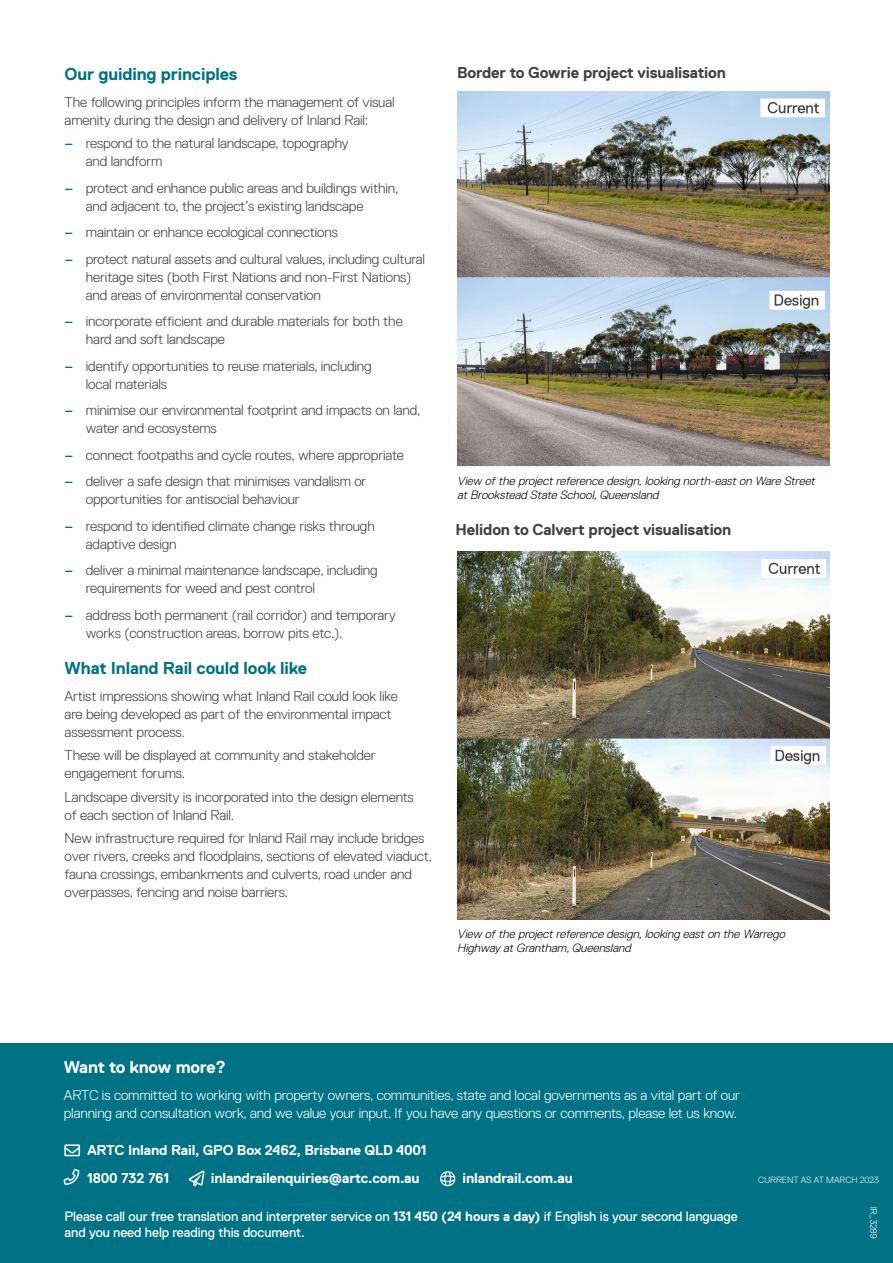
<style>
.page{position:relative;width:893px;height:1263px;background:#fff}
.page>*{position:absolute;margin:0;border:0;box-sizing:border-box;transform-origin:0 0}
.t1{font:700 17.25px "Replica LL";letter-spacing:-.01em;color:#007285}
.t2{font:700 17.25px "Replica LL";letter-spacing:-.015em;color:#fff}
.t3{font:700 15.75px "Replica LL";letter-spacing:-.01em;color:#414042}
.t4{font:300 14.25px/18px "Replica LL";letter-spacing:-.01em;color:#414042}
.t5{font:300 14.25px/18px "Replica LL";letter-spacing:-.01em;color:#fff}
.t6{font:700 14.25px "Replica LL";letter-spacing:-.01em;color:#fff}
.t7{font:13.5px/16.5px "Replica LL";letter-spacing:-.01em;color:#fff}
.t8{font:italic 300 12px/13.5px "Replica LL";color:#000}
.t9{font:300 9px "Replica LL";color:#fff}
.s1{font-weight:400;color:#007285}
.s2{font-weight:700}
</style>
<div class="page">
<div style="left:0;top:1044px;width:893px;height:219px;background:#007286"></div>
<img style="left:456px;top:91px;width:374px;height:375px">
<img style="left:456px;top:551px;width:374px;height:369px">
<h2 class="t1" style="left:65px;top:65px;width:174px">Our guiding principles</h2>
<p class="t4" style="left:65px;top:93px;width:332px">The following principles inform the management of visual amenity during the design and delivery of Inland Rail:</p>
<p class="t4" style="left:86px;top:134px;width:264px;text-indent:-21px"><span class="s1">–</span> respond to the natural landscape, topography and landform</p>
<p class="t4" style="left:86px;top:179px;width:314px;text-indent:-21px"><span class="s1">–</span> protect and enhance public areas and buildings within, and adjacent to, the project’s existing landscape</p>
<p class="t4" style="left:65px;top:223px;width:275px"><span class="s1">–</span> maintain or enhance ecological connections</p>
<p class="t4" style="left:86px;top:250px;width:341px;text-indent:-21px"><span class="s1">–</span> protect natural assets and cultural values, including cultural heritage sites (both First Nations and non-First Nations) and areas of environmental conservation</p>
<p class="t4" style="left:86px;top:312px;width:318px;text-indent:-21px"><span class="s1">–</span> incorporate efficient and durable materials for both the hard and soft landscape</p>
<p class="t4" style="left:86px;top:357px;width:287px;text-indent:-21px"><span class="s1">–</span> identify opportunities to reuse materials, including local materials</p>
<p class="t4" style="left:86px;top:401px;width:336px;text-indent:-21px"><span class="s1">–</span> minimise our environmental footprint and impacts on land, water and ecosystems</p>
<p class="t4" style="left:65px;top:446px;width:341px"><span class="s1">–</span> connect footpaths and cycle routes, where appropriate</p>
<p class="t4" style="left:86px;top:472px;width:282px;text-indent:-21px"><span class="s1">–</span> deliver a safe design that minimises vandalism or opportunities for antisocial behaviour</p>
<p class="t4" style="left:86px;top:517px;width:290px;text-indent:-21px"><span class="s1">–</span> respond to identified climate change risks through adaptive design</p>
<p class="t4" style="left:86px;top:561px;width:293px;text-indent:-21px"><span class="s1">–</span> deliver a minimal maintenance landscape, including requirements for weed and pest control</p>
<p class="t4" style="left:86px;top:606px;width:311px;text-indent:-21px"><span class="s1">–</span> address both permanent (rail corridor) and temporary works (construction areas, borrow pits etc.).</p>
<h2 class="t1" style="left:65px;top:659px;width:244px">What Inland Rail could look like</h2>
<p class="t4" style="left:65px;top:687px;width:335px">Artist impressions showing what Inland Rail could look like are being developed as part of the environmental impact assessment process.</p>
<p class="t4" style="left:65px;top:746px;width:312px">These will be displayed at community and stakeholder engagement forums.</p>
<p class="t4" style="left:65px;top:788px;width:351px">Landscape diversity is incorporated into the design elements of each section of Inland Rail.</p>
<p class="t4" style="left:65px;top:829px;width:369px">New infrastructure required for Inland Rail may include bridges over rivers, creeks and floodplains, sections of elevated viaduct, fauna crossings, embankments and culverts, road under and overpasses, fencing and noise barriers.</p>
<h2 class="t3" style="left:457px;top:64px;width:270px">Border to Gowrie project visualisation</h2>
<p class="t8" style="left:457px;top:474px;width:362px">View ofthe projectreference design,looking north-easton Ware Street atBrookstead State School,Queensland</p>
<h2 class="t3" style="left:456px;top:521px;width:277px">Helidon to Calvert project visualisation</h2>
<p class="t8" style="left:457px;top:927px;width:332px">View ofthe projectreference design,looking easton the Warrego<br>Highway atGrantham,Queensland</p>
<h2 class="t2" style="left:64px;top:1058px;width:164px">Want to know more?</h2>
<p class="t5" style="left:64px;top:1086px;width:678px">ARTC is committed to working with property owners, communities, state and local governments as a vital part of our planning and consultation work, and we value your input. If you have any questions or comments, please let us know.</p>
<p class="t6" style="left:87px;top:1142px;width:341px">ARTC Inland Rail, GPO Box 2462, Brisbane QLD 4001</p>
<p class="t6" style="left:87px;top:1170px;width:84px">1800 732 761</p>
<p class="t6" style="left:211px;top:1170px;width:210px">inlandrailenquiries@artc.com.au</p>
<p class="t6" style="left:463px;top:1170px;width:112px">inlandrail.com.au</p>
<p class="t7" style="left:65px;top:1208px;width:675px">Please call our free translation and interpreter service on <span class="s2">131 450 (24 hours a day)</span> if English is your second language and you need help reading this document.</p>
<p class="t9" style="left:758px;top:1175px;width:122px">CURRENT AS AT MARCH 2023</p>
</div>
